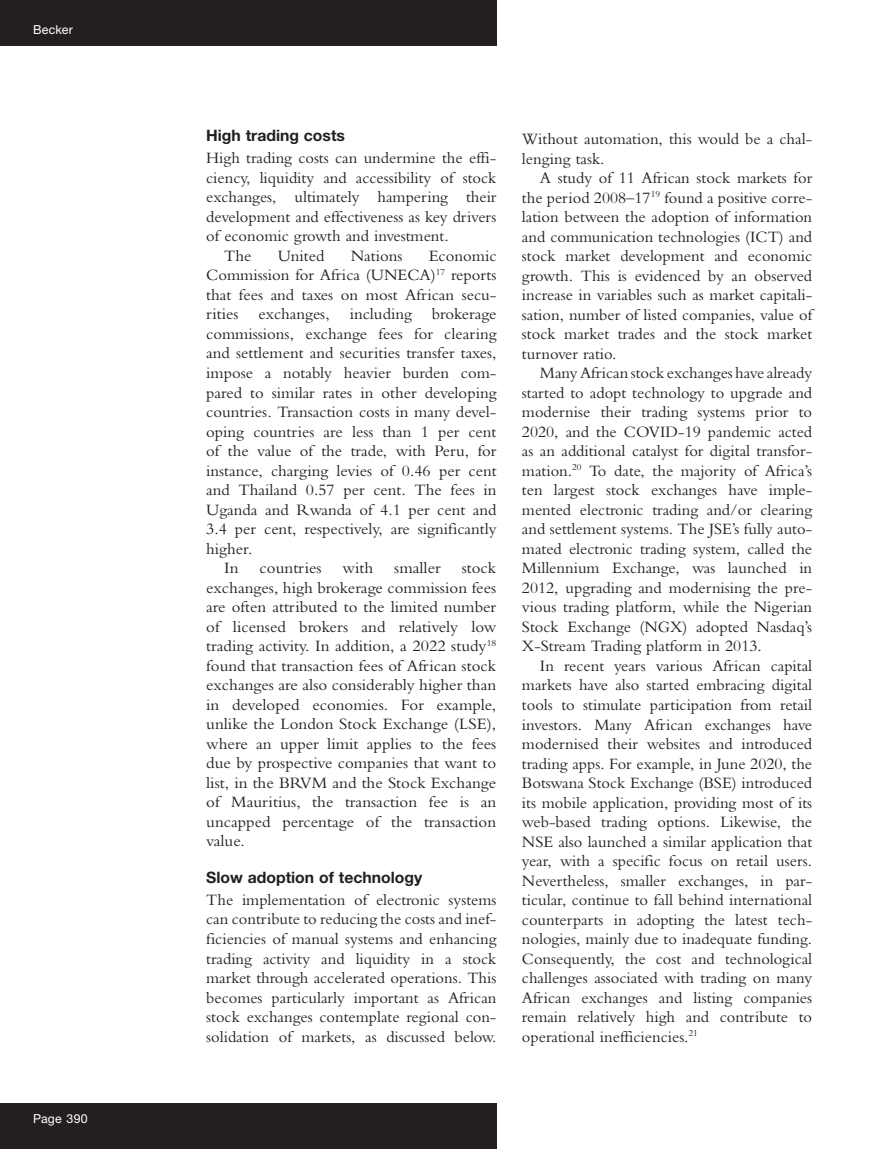
<style>
.page{position:relative;width:893px;height:1149px;background:#fff}
.page>*{position:absolute;margin:0;border:0;box-sizing:border-box;transform-origin:0 0}
.text_indent{font:16.5px/19.5px "Bembo MT Pro";color:#231f20;text-align:justify}
.text{font:16.5px/19.5px "Bembo MT Pro";color:#231f20;text-align:justify}
.b_head{font:700 15.75px "Helvetica Neue LT Pro";color:#231f20}
.t1{font:12.3px "Helvetica Neue LT Pro";letter-spacing:.015em;color:#fff}
</style>
<div class="page">
<div style="left:0;top:0;width:496px;height:46px;background:#231f20"></div>
<div style="left:0;top:1103px;width:496px;height:45px;background:#231f20"></div>
<p class="t1" style="left:33px;top:22px;width:41px">Becker</p>
<p class="t1" style="left:33px;top:1110px;width:56px">Page 390</p>
<p class="b_head" style="left:206px;top:126px;width:140px">High trading costs</p>
<p class="text" style="left:206px;top:148px;width:292px">High trading costs can undermine the effi&shy;ciency, liquidity and accessibility of stock exchanges, ultimately hampering their development and effectiveness as key drivers of economic growth and investment.</p>
<p class="text_indent" style="left:224px;top:245px;width:29px">The</p>
<p class="text_indent" style="left:278px;top:245px;width:48px">United</p>
<p class="text_indent" style="left:351px;top:245px;width:53px">Nations</p>
<p class="text_indent" style="left:206px;top:245px;width:292px;text-indent:222px">Economic Commission for Africa (UNECA)<sup>17</sup> reports that fees and taxes on most African secu&shy;rities exchanges, including brokerage commissions, exchange fees for clearing and settlement and securities transfer taxes, impose a notably heavier burden com&shy;pared to similar rates in other developing countries. Transaction costs in many devel&shy;oping countries are less than 1 per cent of the value of the trade, with Peru, for instance, charging levies of 0.46 per cent and Thailand 0.57 per cent. The fees in Uganda and Rwanda of 4.1 per cent and 3.4 per cent, respectively, are significantly higher.</p>
<p class="text_indent" style="left:224px;top:557px;width:16px">In</p>
<p class="text_indent" style="left:260px;top:557px;width:64px">countries</p>
<p class="text_indent" style="left:343px;top:557px;width:32px">with</p>
<p class="text_indent" style="left:394px;top:557px;width:48px">smaller</p>
<p class="text_indent" style="left:206px;top:557px;width:292px;text-indent:255px">stock exchanges, high brokerage commission fees are often attributed to the limited number of licensed brokers and relatively low trading activity. In addition, a 2022 study<sup>18 </sup>found that transaction fees of African stock exchanges are also considerably higher than in developed economies. For example, unlike the London Stock Exchange (LSE), where an upper limit applies to the fees due by prospective companies that want to list, in the BRVM and the Stock Exchange of Mauritius, the transaction fee is an uncapped percentage of the transaction value.</p>
<p class="b_head" style="left:206px;top:867px;width:217px">Slow adoption of technology</p>
<p class="text" style="left:206px;top:889px;width:292px">The implementation of electronic systems can contribute to reducing the costs and inef&shy;ficiencies of manual systems and enhancing trading activity and liquidity in a stock market through accelerated operations. This becomes particularly important as African stock exchanges contemplate regional con&shy;solidation of markets, as discussed below.</p>
<p class="text" style="left:522px;top:129px;width:292px">Without automation, this would be a chal&shy;lenging task.</p>
<p class="text_indent" style="left:522px;top:168px;width:292px;text-indent:18px">A study of 11 African stock markets for the period 2008–17<sup>19</sup> found a positive corre&shy;lation between the adoption of information and communication technologies (ICT) and stock market development and economic growth. This is evidenced by an observed increase in variables such as market capitali&shy;sation, number of listed companies, value of stock market trades and the stock market turnover ratio.</p>
<p class="text_indent" style="left:522px;top:363px;width:292px;text-indent:18px">Many African stock exchanges have already started to adopt technology to upgrade and modernise their trading systems prior to 2020, and the COVID-19 pandemic acted as an additional catalyst for digital transfor&shy;mation.<sup>20</sup> To date, the majority of Africa’s ten largest stock exchanges have imple&shy;mented electronic trading and/or clearing and settlement systems. The JSE’s fully auto&shy;mated electronic trading system, called the Millennium Exchange, was launched in 2012, upgrading and modernising the pre&shy;vious trading platform, while the Nigerian Stock Exchange (NGX) adopted Nasdaq’s X-Stream Trading platform in 2013.</p>
<p class="text_indent" style="left:522px;top:655px;width:292px;text-indent:18px">In recent years various African capital markets have also started embracing digital tools to stimulate participation from retail investors. Many African exchanges have modernised their websites and introduced trading apps. For example, in June 2020, the Botswana Stock Exchange (BSE) introduced its mobile application, providing most of its web-based trading options. Likewise, the NSE also launched a similar application that year, with a specific focus on retail users.<br>Nevertheless, smaller exchanges, in par&shy;ticular, continue to fall behind international counterparts in adopting the latest tech&shy;nologies, mainly due to inadequate funding.<br>Consequently, the cost and technological challenges associated with trading on many African exchanges and listing companies remain relatively high and contribute to operational inefficiencies.<sup>21</sup></p>
</div>
